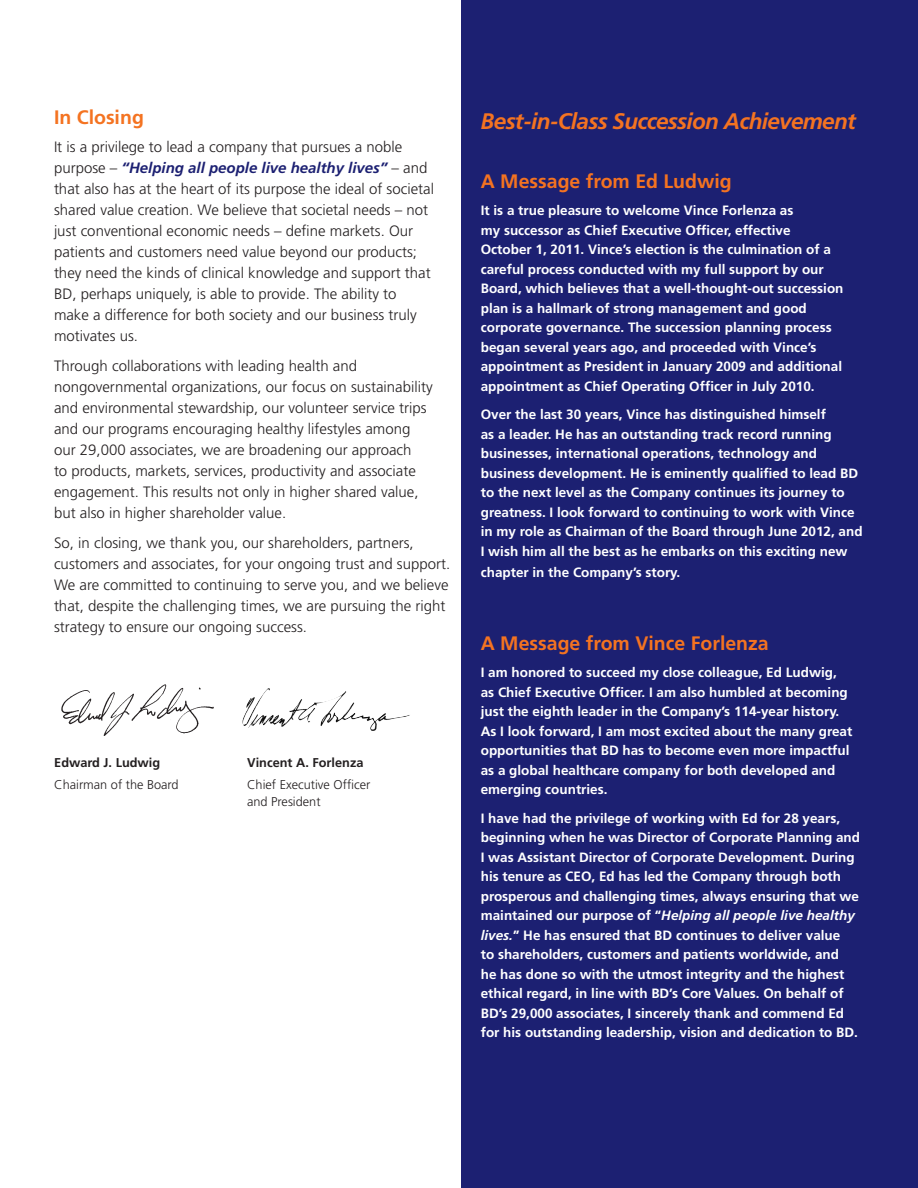
<style>
.page{position:relative;width:918px;height:1188px;background:#fff}
.page>*{position:absolute;margin:0;border:0;box-sizing:border-box;transform-origin:0 0}
.head1{font:italic 700 22.5px "Frutiger";letter-spacing:-.03em;color:#f47321}
.Subhead{font:700 19.5px "Frutiger";color:#f47321}
._5__Body_Copy__10_14{font:300 15px/21px "Frutiger";color:#231f20}
._5__Body_Copy__10_14-2{font:700 13.5px/19.5px "Frutiger";color:#fff}
._5__Body_Copy__8_5_1{font:300 12.75px "Frutiger";color:#231f20}
._5__Body_Copy__8_5_1-2{font:700 12.75px "Frutiger";color:#231f20}
.s1{font-weight:700;font-style:italic;color:#1c2072}
.s2{font-style:italic}
</style>
<div class="page">
<div style="left:461px;top:0;width:457px;height:1188px;background:#1c2072"></div>
<img style="left:61px;top:684px;width:153px;height:52px">
<img style="left:242px;top:688px;width:168px;height:43px">
<p class="Subhead" style="left:54px;top:106px;width:91px">In Closing</p>
<p class="_5__Body_Copy__10_14" style="left:54px;top:136px;width:382px">It is a privilege to lead a company that pursues a noble purpose – <span class="s1">“Helping all people live healthy lives”</span> – and that also has at the heart of its purpose the ideal of societal shared value creation. We believe that societal needs – not just conventional economic needs – define markets. Our patients and customers need value beyond our products; they need the kinds of clinical knowledge and support that BD, perhaps uniquely, is able to provide. The ability to make a difference for both society and our business truly motivates us.</p>
<p class="_5__Body_Copy__10_14" style="left:54px;top:355px;width:380px">Through collaborations with leading health and nongovernmental organizations, our focus on sustainability and environmental stewardship, our volunteer service trips and our programs encouraging healthy lifestyles among our 29,000 associates, we are broadening our approach<br>to products, markets, services, productivity and associate engagement. This results not only in higher shared value, but also in higher shareholder value.</p>
<p class="_5__Body_Copy__10_14" style="left:54px;top:532px;width:398px">So, in closing, we thank you, our shareholders, partners, customers and associates, for your ongoing trust and support.<br>We are committed to continuing to serve you, and we believe that, despite the challenging times, we are pursuing the right strategy to ensure our ongoing success.</p>
<p class="_5__Body_Copy__8_5_1-2" style="left:54px;top:755px;width:108px">Edward J. Ludwig</p>
<p class="_5__Body_Copy__8_5_1" style="left:54px;top:777px;width:126px">Chairman of the Board</p>
<p class="_5__Body_Copy__8_5_1-2" style="left:247px;top:755px;width:118px">Vincent A. Forlenza</p>
<p class="_5__Body_Copy__8_5_1" style="left:247px;top:777px;width:125px">Chief Executive Officer</p>
<p class="_5__Body_Copy__8_5_1" style="left:247px;top:794px;width:75px">and President</p>
<p class="head1" style="left:481px;top:108px;width:377px">Best-in-Class Succession Achievement</p>
<p class="Subhead" style="left:481px;top:170px;width:253px">A Message from Ed Ludwig</p>
<p class="_5__Body_Copy__10_14-2" style="left:481px;top:201px;width:364px">It is a true pleasure to welcome Vince Forlenza as<br>my successor as Chief Executive Officer, effective October 1, 2011. Vince’s election is the culmination of a careful process conducted with my full support by our Board, which believes that a well-thought-out succession plan is a hallmark of strong management and good corporate governance. The succession planning process began several years ago, and proceeded with Vince’s appointment as President in January 2009 and additional appointment as Chief Operating Officer in July 2010.</p>
<p class="_5__Body_Copy__10_14-2" style="left:481px;top:405px;width:383px">Over the last 30 years, Vince has distinguished himself<br>as a leader. He has an outstanding track record running businesses, international operations, technology and business development. He is eminently qualified to lead BD to the next level as the Company continues its journey to greatness. I look forward to continuing to work with Vince in my role as Chairman of the Board through June 2012, and I wish him all the best as he embarks on this exciting new</p>
<p class="_5__Body_Copy__10_14-2" style="left:481px;top:562px;width:201px">chapter in the Company’s story.</p>
<p class="Subhead" style="left:481px;top:632px;width:290px">A Message from Vince Forlenza</p>
<p class="_5__Body_Copy__10_14-2" style="left:481px;top:663px;width:373px">I am honored to succeed my close colleague, Ed Ludwig, as Chief Executive Officer. I am also humbled at becoming just the eighth leader in the Company’s 114-year history.<br>As I look forward, I am most excited about the many great opportunities that BD has to become even more impactful as a global healthcare company for both developed and emerging countries.</p>
<p class="_5__Body_Copy__10_14-2" style="left:481px;top:808px;width:381px">I have had the privilege of working with Ed for 28 years, beginning when he was Director of Corporate Planning and I was Assistant Director of Corporate Development. During his tenure as CEO, Ed has led the Company through both prosperous and challenging times, always ensuring that we maintained our purpose of “<span class="s2">Helping all people live healthy lives.</span>” He has ensured that BD continues to deliver value<br>to shareholders, customers and patients worldwide, and<br>he has done so with the utmost integrity and the highest ethical regard, in line with BD’s Core Values. On behalf of BD’s 29,000 associates, I sincerely thank and commend Ed for his outstanding leadership, vision and dedication to BD.</p>
</div>
